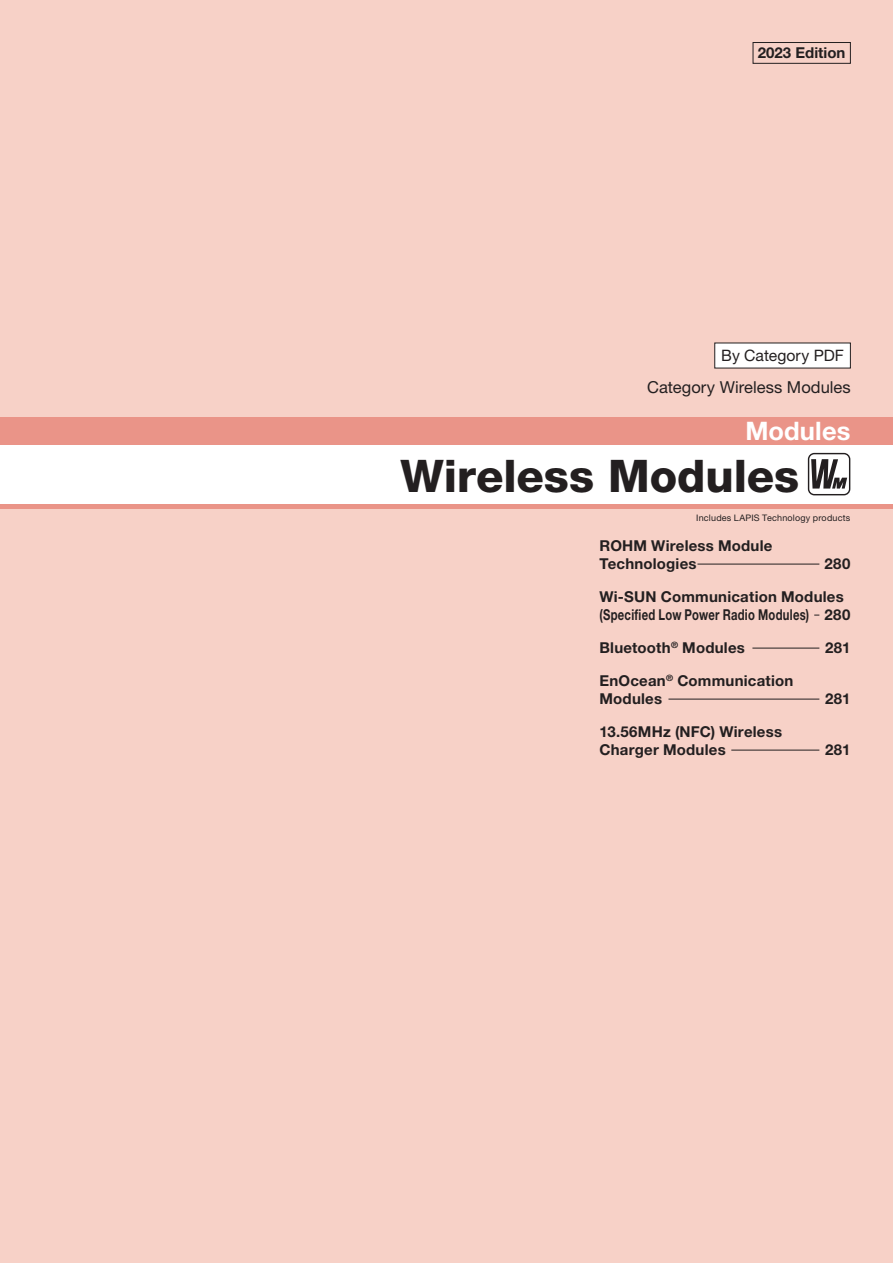
<style>
.page{position:relative;width:893px;height:1263px;background:#f7d1c7}
.page>*{position:absolute;margin:0;border:0;box-sizing:border-box;transform-origin:0 0}
.t1{font:800 45px "Helvetica Neue LT Std";letter-spacing:-.005em;color:#231f20}
.t2{font:700 25.5px "Helvetica Neue LT Std";letter-spacing:.005em;color:#fff}
.t3{font:16.5px "Helvetica Neue LT Std";color:#231f20}
.t4{font:15.75px "Helvetica Neue LT Std";color:#231f20}
.t5{font:700 15px/18px "Helvetica Neue LT Std";letter-spacing:.015em;color:#231f20}
.t6{font:9px "Helvetica Neue LT Std";letter-spacing:.025em;color:#231f20}
</style>
<div class="page">
<div style="left:0;top:445px;width:893px;height:59px;background:#fff"></div>
<div style="left:0;top:417px;width:893px;height:28px;background:#ea9488"></div>
<hr style="left:0;top:504px;width:893px;height:4px;background:#ea9488">
<div style="left:714px;top:343px;width:137px;height:25px;background:#fff"></div>
<div style="left:753px;top:42px;width:98px;height:22px;border:1px solid #231f20"></div>
<svg style="left:808px;top:453px;width:42px;height:42px"></svg>
<hr style="left:697px;top:564px;width:122px;height:1px;background:#231f20">
<hr style="left:752px;top:648px;width:67px;height:1px;background:#231f20">
<hr style="left:668px;top:699px;width:151px;height:1px;background:#231f20">
<hr style="left:731px;top:750px;width:88px;height:1px;background:#231f20">
<p class="t5" style="left:758px;top:43px;width:89px">2023 Edition</p>
<p class="t4" style="left:721px;top:346px;width:124px">By Category PDF</p>
<p class="t3" style="left:647px;top:377px;width:205px">Category Wireless Modules</p>
<h2 class="t2" style="left:745px;top:415px;width:107px">Modules</h2>
<h1 class="t1" style="left:401px;top:449px;width:400px">Wireless Modules</h1>
<p class="t6" style="left:696px;top:512px;width:156px">Includes LAPIS Technology products</p>
<p class="t5" style="left:599px;top:536px;width:174px">ROHM Wireless Module<br>Technologies</p>
<p class="t5" style="left:824px;top:554px;width:27px">280</p>
<p class="t5" style="left:599px;top:587px;width:252px">Wi-SUN Communication Modules (Specified Low Power Radio Modules) 280</p>
<p class="t5" style="left:599px;top:638px;width:147px">Bluetooth<sup>®</sup> Modules</p>
<p class="t5" style="left:825px;top:638px;width:27px">281</p>
<p class="t5" style="left:599px;top:671px;width:196px">EnOcean<sup>®</sup> Communication<br>Modules</p>
<p class="t5" style="left:825px;top:689px;width:27px">281</p>
<p class="t5" style="left:599px;top:722px;width:184px">13.56MHz (NFC) Wireless<br>Charger Modules</p>
<p class="t5" style="left:825px;top:740px;width:27px">281</p>
</div>
